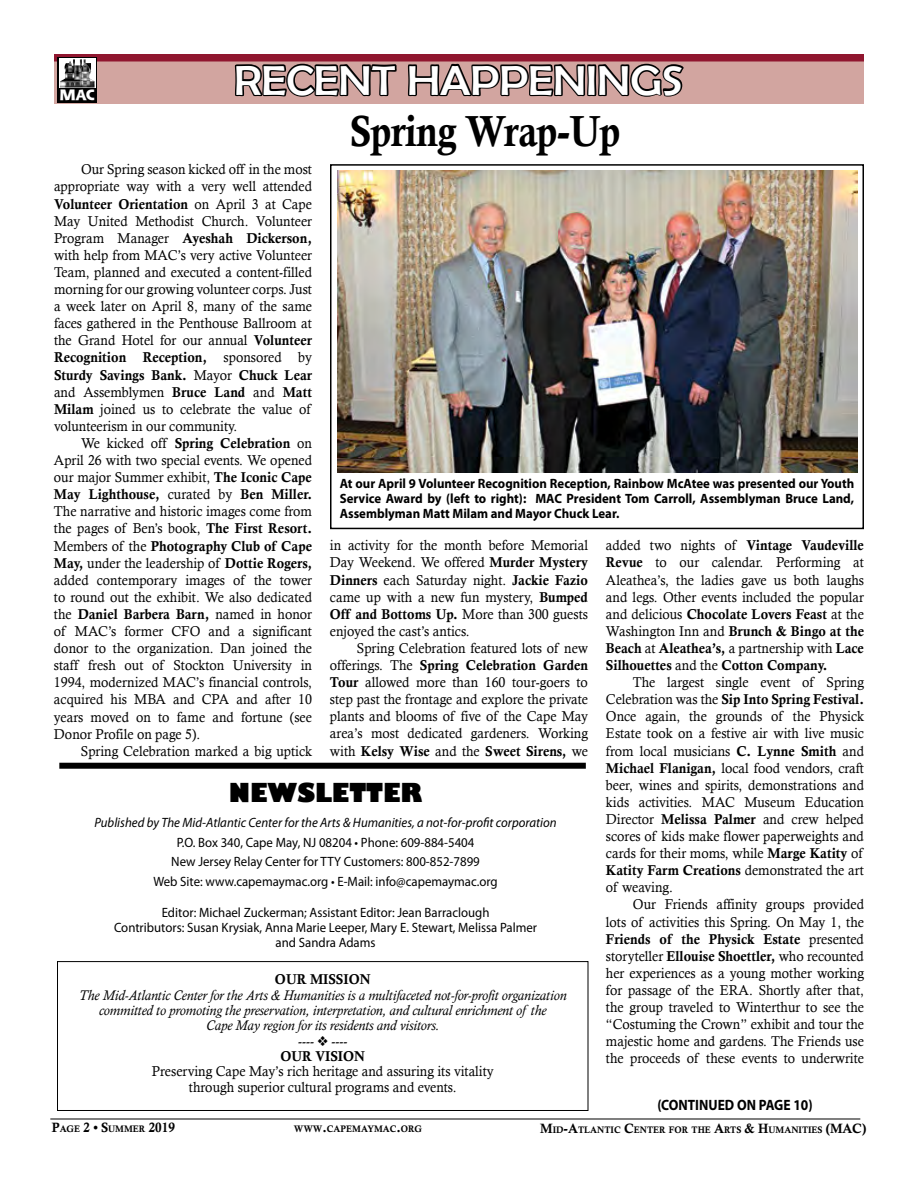
<style>
.page{position:relative;width:918px;height:1188px;background:#fff}
.page>*{position:absolute;margin:0;border:0;box-sizing:border-box;transform-origin:0 0}
.t1{font:43.5px "Calis MT Bol";letter-spacing:-.02em;color:#000;scale:.89 1}
.t2{font:42px "Berlin Sans FB";color:#fff;scale:1.1 1}
.t3{font:800 25.5px "Gill Sans";color:#000;scale:.95 1}
.t4{font:700 15px "Myriad Pro";color:#000;scale:.9 1}
.t5{font:800 14.7px "Shannon";color:#fff;scale:1.08 1}
.t6{font:14.25px/17.1px "Calisto";color:#000;text-align:justify;scale:.95 1}
.t7{font:14.25px/17.1px "Calis MT Bol";color:#000;scale:.95 1}
.t8{font:italic 14.25px/15.3px "Calisto";color:#000;text-align:center;scale:.95 1}
.t9{font:13.5px/19.5px "Myriad Pro";color:#000;text-align:center;scale:.95 1}
.t10{font:700 13.5px/15px "Myriad Pro";color:#000;text-align:justify;scale:.95 1}
.t11{font:italic 13.5px "Myriad Pro";color:#000;scale:.95 1}
.t12{font:13.5px "Calis MT Bol";color:#000;scale:.95 1}
.t13{font:9.45px "Calis MT Bol";color:#000;scale:.95 1}
.s1{font-family:"Calisto"}
.s2{font-family:"Calis MT Bol"}
.s3{font-style:normal}
.s4{font-size:9.45px}
.s5{font-size:13.5px}
</style>
<div class="page">
<hr style="left:50px;top:1119px;width:810px;height:1px;background:#000">
<div style="left:59px;top:763px;width:527px;height:6px;background:#000"></div>
<div style="left:54px;top:55px;width:810px;height:49px;background:#d2a5a0"></div>
<div style="left:54px;top:54px;width:810px;height:8px;background:#90162f"></div>
<svg style="left:233px;top:61px;width:165px;height:36px"></svg>
<svg style="left:406px;top:61px;width:280px;height:36px"></svg>
<div style="left:58px;top:57px;width:39px;height:45px;background:#000"></div>
<div style="left:59px;top:59px;width:37px;height:29px;background:#fff"></div>
<img style="left:60px;top:59px;width:35px;height:29px">
<div style="left:330px;top:164px;width:534px;height:365px;border:2px solid #000"></div>
<div style="left:57px;top:961px;width:531px;height:150px;border:1px solid #000"></div>
<img style="left:338px;top:170px;width:519px;height:302px">
<p class="t5" style="left:60px;top:86px;width:34px">MAC</p>
<h2 class="t2" style="left:234px;top:57px;width:410px">RECENT HAPPENINGS</h2>
<h1 class="t1" style="left:350px;top:106px;width:306px">Spring Wrap-Up</h1>
<p class="t6" style="left:54px;top:161px;width:273px;text-align:right">Our Spring season kicked off in the most appropriate way with a very well attended</p>
<p class="t7" style="left:54px;top:195px;width:273px">Volunteer Orientation <span class="s1">on April 3 at Cape</span></p>
<p class="t6" style="left:54px;top:212px;width:273px">May United Methodist Church. Volunteer</p>
<p class="t7" style="left:54px;top:229px;width:273px"><span class="s1">Program Manager</span> Ayeshah Dickerson,</p>
<p class="t6" style="left:54px;top:246px;width:273px">with help from MAC’s very active Volunteer Team, planned and executed a content-filled morning for our growing volunteer corps. Just a week later on April 8, many of the same faces gathered in the Penthouse Ballroom at the Grand Hotel for our annual <span class="s2">Volunteer</span></p>
<p class="t7" style="left:54px;top:349px;width:273px">Recognition Reception, <span class="s1">sponsored by<br></span>Sturdy Savings Bank. <span class="s1">Mayor</span> Chuck Lear</p>
<p class="t6" style="left:54px;top:383px;width:273px">and Assemblymen <span class="s2">Bruce Land</span> and <span class="s2">Matt Milam</span> joined us to celebrate the value of volunteerism in our community.</p>
<p class="t7" style="left:81px;top:434px;width:245px"><span class="s1">We kicked off</span> Spring Celebration <span class="s1">on</span></p>
<p class="t6" style="left:54px;top:451px;width:273px">April 26 with two special events. We opened our major Summer exhibit, <span class="s2">The Iconic Cape</span></p>
<p class="t7" style="left:54px;top:486px;width:273px">May Lighthouse, <span class="s1">curated by</span> Ben Miller.</p>
<p class="t6" style="left:54px;top:503px;width:273px">The narrative and historic images come from the pages of Ben’s book, <span class="s2">The First Resort.</span></p>
<p class="t7" style="left:54px;top:537px;width:273px"><span class="s1">Members of the</span> Photography Club of Cape</p>
<p class="t6" style="left:54px;top:554px;width:273px"><span class="s2">May,</span> under the leadership of <span class="s2">Dottie Rogers, </span>added contemporary images of the tower to round out the exhibit. We also dedicated</p>
<p class="t7" style="left:54px;top:605px;width:273px"><span class="s1">the</span> Daniel Barbera Barn, <span class="s1">named in honor</span></p>
<p class="t6" style="left:54px;top:622px;width:273px">of MAC’s former CFO and a significant donor to the organization. Dan joined the staff fresh out of Stockton University in 1994, modernized MAC’s financial controls, acquired his MBA and CPA and after 10 years moved on to fame and fortune (see Donor Profile on page 5).</p>
<p class="t6" style="left:81px;top:742px;width:245px">Spring Celebration marked a big uptick</p>
<p class="t10" style="left:340px;top:475px;width:543px">At our April 9 Volunteer Recognition Reception, Rainbow McAtee was presented our Youth Service Award by (left to right): MAC President Tom Carroll, Assemblyman Bruce Land, Assemblyman Matt Milam and Mayor Chuck Lear.</p>
<p class="t6" style="left:330px;top:537px;width:273px">in activity for the month before Memorial<br>Day Weekend. We offered <span class="s2">Murder Mystery</span></p>
<p class="t7" style="left:330px;top:571px;width:273px">Dinners <span class="s1">each Saturday night.</span> Jackie Fazio</p>
<p class="t6" style="left:330px;top:588px;width:273px">came up with a new fun mystery, <span class="s2">Bumped Off and Bottoms Up.</span> More than 300 guests enjoyed the cast’s antics.</p>
<p class="t6" style="left:357px;top:639px;width:245px">Spring Celebration featured lots of new</p>
<p class="t7" style="left:330px;top:657px;width:273px"><span class="s1">offerings. The</span> Spring Celebration Garden</p>
<p class="t6" style="left:330px;top:674px;width:273px"><span class="s2">Tour</span> allowed more than 160 tour-goers to step past the frontage and explore the private plants and blooms of five of the Cape May area’s most dedicated gardeners. Working</p>
<p class="t7" style="left:330px;top:742px;width:273px"><span class="s1">with</span> Kelsy Wise <span class="s1">and the</span> Sweet Sirens, <span class="s1">we</span></p>
<p class="t7" style="left:606px;top:537px;width:273px"><span class="s1">added two nights of</span> Vintage Vaudeville</p>
<p class="t6" style="left:606px;top:554px;width:273px"><span class="s2">Revue</span> to our calendar. Performing at Aleathea’s, the ladies gave us both laughs and legs. Other events included the popular</p>
<p class="t7" style="left:606px;top:605px;width:273px;text-align:justify"><span class="s1">and delicious</span> Chocolate Lovers Feast <span class="s1">at the Washington Inn and</span> Brunch &amp; Bingo at the Beach <span class="s1">at</span> Aleathea’s, <span class="s1">a partnership with</span> Lace Silhouettes <span class="s1">and the</span> Cotton Company.</p>
<p class="t6" style="left:633px;top:674px;width:245px">The largest single event of Spring</p>
<p class="t7" style="left:606px;top:691px;width:273px"><span class="s1">Celebration was the</span> Sip Into Spring Festival.</p>
<p class="t6" style="left:606px;top:708px;width:273px">Once again, the grounds of the Physick Estate took on a festive air with live music from local musicians <span class="s2">C. Lynne Smith</span> and <span class="s2">Michael Flanigan,</span> local food vendors, craft beer, wines and spirits, demonstrations and kids activities. MAC Museum Education Director <span class="s2">Melissa Palmer</span> and crew helped scores of kids make flower paperweights and cards for their moms, while <span class="s2">Marge Katity</span> of</p>
<p class="t7" style="left:606px;top:862px;width:273px">Katity Farm Creations <span class="s1">demonstrated the art</span></p>
<p class="t6" style="left:606px;top:879px;width:72px">of weaving.</p>
<p class="t6" style="left:633px;top:896px;width:245px">Our Friends affinity groups provided</p>
<p class="t6" style="left:606px;top:913px;width:273px">lots of activities this Spring. On May 1, the</p>
<p class="t7" style="left:606px;top:930px;width:273px">Friends of the Physick Estate <span class="s1">presented</span></p>
<p class="t6" style="left:606px;top:947px;width:273px">storyteller <span class="s2">Ellouise Shoettler,</span> who recounted her experiences as a young mother working for passage of the ERA. Shortly after that, the group traveled to Winterthur to see the “Costuming the Crown” exhibit and tour the majestic home and gardens. The Friends use the proceeds of these events to underwrite</p>
<h3 class="t3" style="left:229px;top:776px;width:205px">NEWSLETTER</h3>
<p class="t11" style="left:95px;top:814px;width:488px">Published by The Mid-Atlantic Center for the Arts &amp; Humanities, a not-for-profit corporation</p>
<p class="t9" style="left:153px;top:832px;width:364px">P.O. Box 340, Cape May, NJ 08204 • Phone: 609-884-5404<br>New Jersey Relay Center for TTY Customers: 800-852-7899<br>Web Site: www.capemaymac.org • E-Mail: info@capemaymac.org</p>
<p class="t9" style="left:114px;top:905px;width:447px;line-height:15px">Editor: Michael Zuckerman; Assistant Editor: Jean Barraclough<br>Contributors: Susan Krysiak, Anna Marie Leeper, Mary E. Stewart, Melissa Palmer and Sandra Adams</p>
<p class="t7" style="left:275px;top:971px;width:102px">OUR MISSION</p>
<p class="t8" style="left:79px;top:987px;width:515px">The Mid-Atlantic Center for the Arts &amp; Humanities is a multifaceted not-for-profit organization committed to promoting the preservation, interpretation, and cultural enrichment of the<br>Cape May region for its residents and visitors.<br><span class="s3">----</span> ❖ <span class="s3">----</span></p>
<p class="t7" style="left:280px;top:1048px;width:90px">OUR VISION</p>
<p class="t6" style="left:152px;top:1064px;width:361px;line-height:15.3px;text-align:center">Preserving Cape May’s rich heritage and assuring its vitality through superior cultural programs and events.</p>
<p class="t4" style="left:657px;top:1095px;width:174px">(CONTINUED ON PAGE 10)</p>
<p class="t12" style="left:52px;top:1120px;width:131px">P<span class="s4">AGE</span> 2 • S<span class="s4">UMMER</span> 2019</p>
<p class="t13" style="left:294px;top:1124px;width:137px">WWW<span class="s5">.</span>CAPEMAYMAC<span class="s5">.</span>ORG</p>
<p class="t13" style="left:527px;top:1124px;width:331px"><span class="s5">M</span>ID<span class="s5">-A</span>TLANTIC <span class="s5">C</span>ENTER FOR THE <span class="s5">A</span>RTS <span class="s5">&amp; H</span>UMANITIES <span class="s5">(MAC</span></p>
<p class="t12" style="left:862px;top:1120px;width:6px">)</p>
</div>
